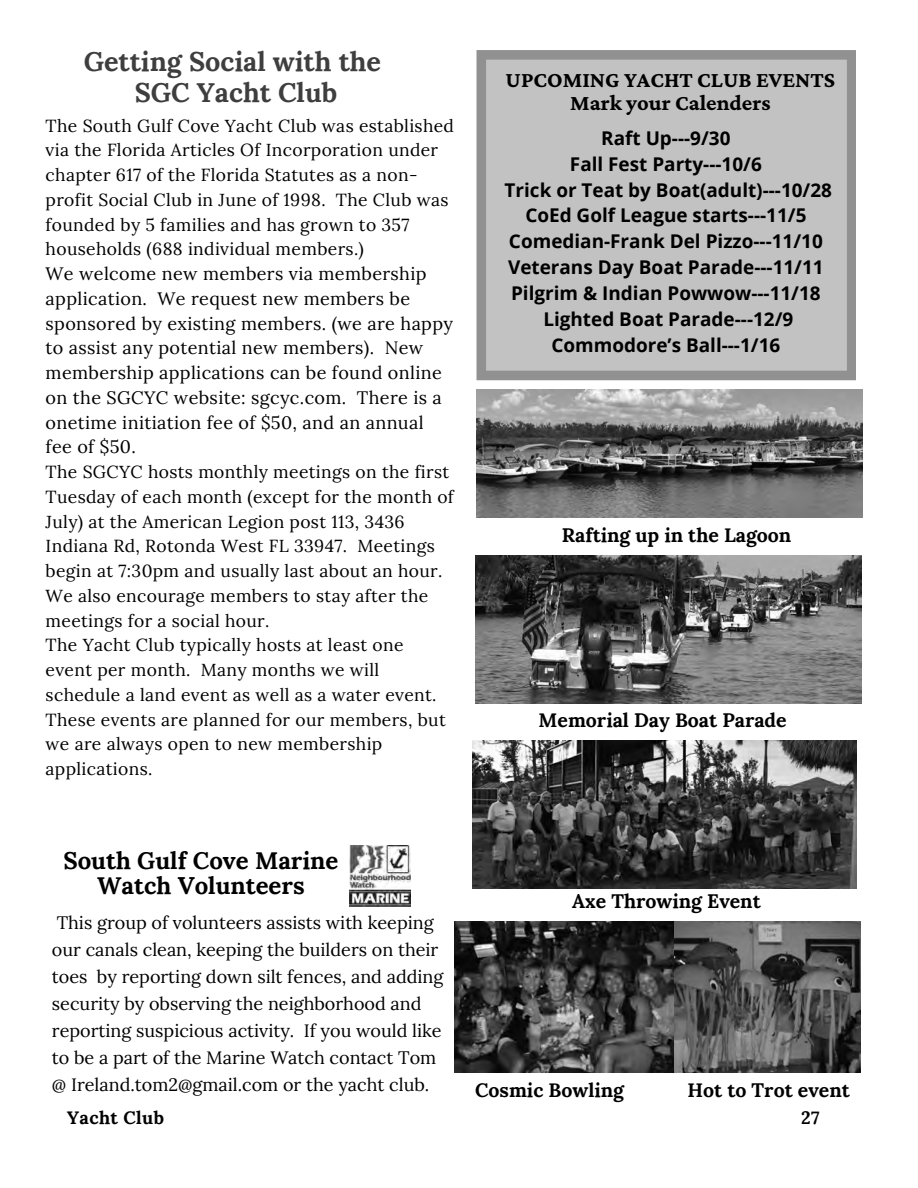
<style>
.page{position:relative;width:918px;height:1188px;background:#fff}
.page>*{position:absolute;margin:0;border:0;box-sizing:border-box;transform-origin:0 0}
.t1{font:700 27px/31.5px "Lora";color:#3e3e3e;text-align:center}
.t2{font:700 24px/25.8px "Lora";color:#000;text-align:center}
.t3{font:700 22.5px/22.5px "Crimson Pro";color:#000;text-align:center}
.t4{font:700 19.5px "Lora";color:#000}
.t5{font:700 18.9px/26px "Open Sans";color:#000;text-align:center}
.t6{font:18px/27px "Lora";color:#000}
.t7{font:18px/24.8px "Lora";letter-spacing:.02em;color:#000}
.t8{font:700 18px "Lora";letter-spacing:.02em;color:#000}
.t9{font:17.4px/24.8px "Lora";letter-spacing:.02em;color:#000}
</style>
<div class="page">
<svg style="left:477px;top:50px;width:379px;height:330px;background:#bcbcbc"></svg>
<img style="left:475px;top:556px;width:386px;height:147px">
<img style="left:477px;top:389px;width:385px;height:129px">
<img style="left:455px;top:922px;width:405px;height:150px">
<img style="left:350px;top:846px;width:61px;height:61px">
<img style="left:473px;top:741px;width:383px;height:147px">
<h1 class="t1" style="left:84px;top:45px;width:299px">Getting Social with the<br>SGC Yacht Club</h1>
<p class="t9" style="left:46px;top:113px;width:410px">The South Gulf Cove Yacht Club was established via the Florida Articles Of Incorporation under chapter 617 of the Florida Statutes as a non&shy;profit Social Club in June of 1998. The Club was founded by 5 families and has grown to 357 households (688 individual members.)</p>
<p class="t7" style="left:46px;top:261px;width:409px">We welcome new members via membership application. We request new members be sponsored by existing members. (we are happy to assist any potential new members). New membership applications can be found online on the SGCYC website: sgcyc.com. There is a onetime initiation fee of $50, and an annual fee of $50.</p>
<p class="t9" style="left:46px;top:459px;width:410px">The SGCYC hosts monthly meetings on the first Tuesday of each month (except for the month of July) at the American Legion post 113, 3436<br>Indiana Rd, Rotonda West FL 33947. Meetings begin at 7:30pm and usually last about an hour.<br>We also encourage members to stay after the meetings for a social hour.<br>The Yacht Club typically hosts at least one event per month. Many months we will schedule a land event as well as a water event.<br>These events are planned for our members, but we are always open to new membership applications.</p>
<p class="t3" style="left:506px;top:68px;width:331px">UPCOMING YACHT CLUB EVENTS<br>Mark your Calenders</p>
<p class="t5" style="left:505px;top:124px;width:329px">Raft Up---9/30<br>Fall Fest Party---10/6<br>Trick or Teat by Boat(adult)---10/28<br>CoEd Golf League starts---11/5<br>Comedian-Frank Del Pizzo---11/10<br>Veterans Day Boat Parade---11/11<br>Pilgrim &amp; Indian Powwow---11/18<br>Lighted Boat Parade---12/9<br>Commodore’s Ball---1/16</p>
<p class="t4" style="left:562px;top:522px;width:231px">Rafting up in the Lagoon</p>
<p class="t4" style="left:539px;top:707px;width:250px">Memorial Day Boat Parade</p>
<h2 class="t2" style="left:63px;top:847px;width:277px">South Gulf Cove Marine<br>Watch Volunteers</h2>
<p class="t6" style="left:52px;top:909px;width:393px">This group of volunteers assists with keeping our canals clean, keeping the builders on their toes by reporting down silt fences, and adding security by observing the neighborhood and reporting suspicious activity. If you would like to be a part of the Marine Watch contact Tom @ Ireland.tom2@gmail.com or the yacht club.</p>
<p class="t4" style="left:572px;top:889px;width:190px">Axe Throwing Event</p>
<p class="t4" style="left:475px;top:1077px;width:150px">Cosmic Bowling</p>
<p class="t4" style="left:687px;top:1077px;width:164px">Hot to Trot event</p>
<p class="t8" style="left:67px;top:1106px;width:98px">Yacht Club</p>
<p class="t8" style="left:801px;top:1106px;width:20px">27</p>
</div>
